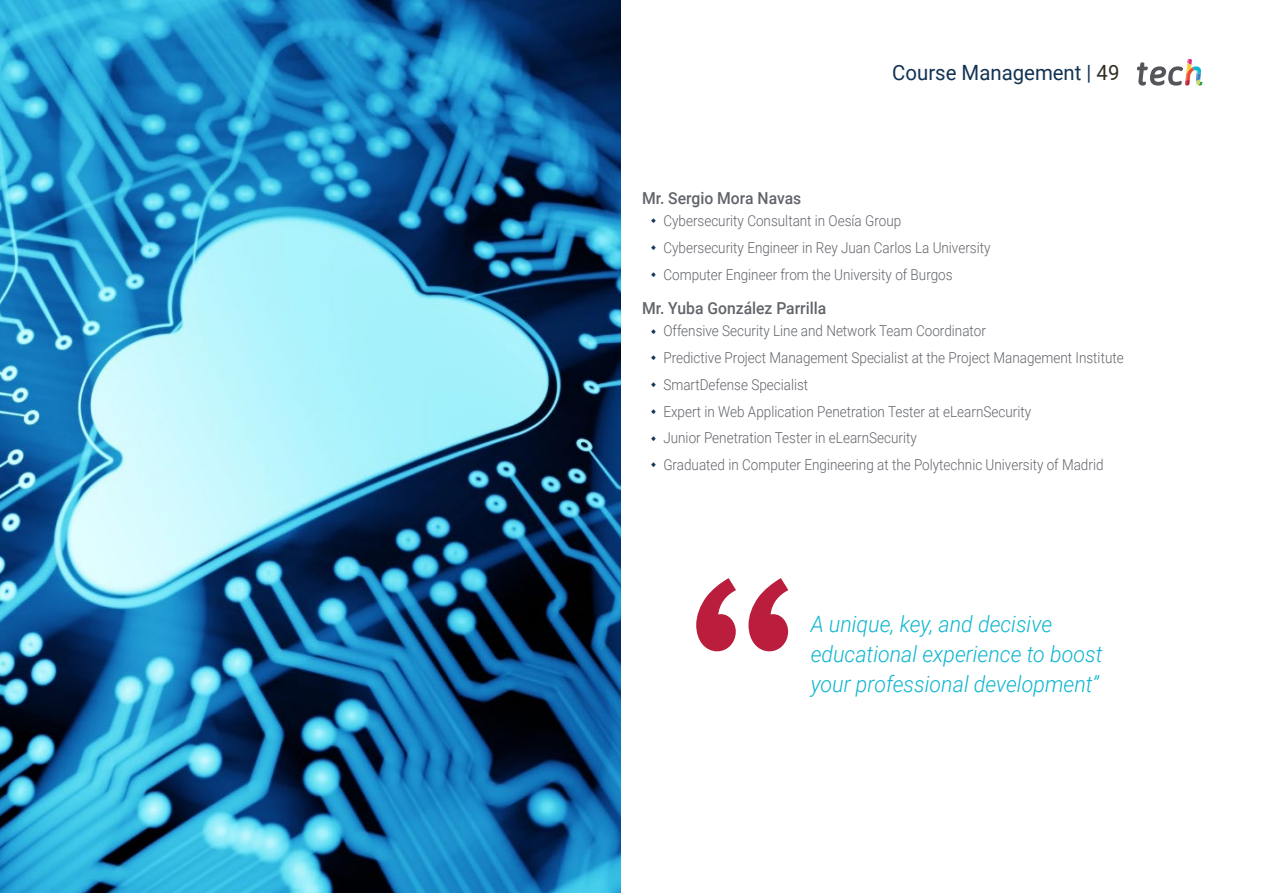
<style>
.page{position:relative;width:1263px;height:893px;background:#fff}
.page>*{position:absolute;margin:0;border:0;box-sizing:border-box;transform-origin:0 0}
.t1{font:italic 300 22.5px/30px "Roboto";color:#0fb6cf;scale:.95 1}
.t2{font:21px "Roboto";color:#123352}
.t3{font:500 16.5px "Roboto";color:#61646a;scale:.95 1}
.t4{font:300 15px/26.7px "Roboto";color:#61646a;scale:.9 1}
.s1{color:#312e20}
</style>
<div class="page">
<img style="left:0;top:0;width:621px;height:893px">
<svg style="left:696px;top:578px;width:92px;height:73px"></svg>
<svg style="left:1137px;top:59px;width:65px;height:27px"></svg>
<h2 class="t2" style="left:892px;top:57px;width:229px">Course Management | <span class="s1">49</span></h2>
<p class="t3" style="left:642px;top:186px;width:169px">Mr. Sergio Mora Navas</p>
<p class="t4" style="left:663px;top:207px;width:365px">Cybersecurity Consultant in Oesía Group<br>Cybersecurity Engineer in Rey Juan Carlos La University<br>Computer Engineer from the University of Burgos</p>
<p class="t3" style="left:642px;top:296px;width:195px">Mr. Yuba González Parrilla</p>
<p class="t4" style="left:663px;top:317px;width:513px">Offensive Security Line and Network Team Coordinator<br>Predictive Project Management Specialist at the Project Management Institute SmartDefense Specialist<br>Expert in Web Application Penetration Tester at eLearnSecurity<br>Junior Penetration Tester in eLearnSecurity<br>Graduated in Computer Engineering at the Polytechnic University of Madrid</p>
<h1 class="t1" style="left:811px;top:608px;width:309px">A unique, key, and decisive educational experience to boost your professional development”</h1>
</div>
